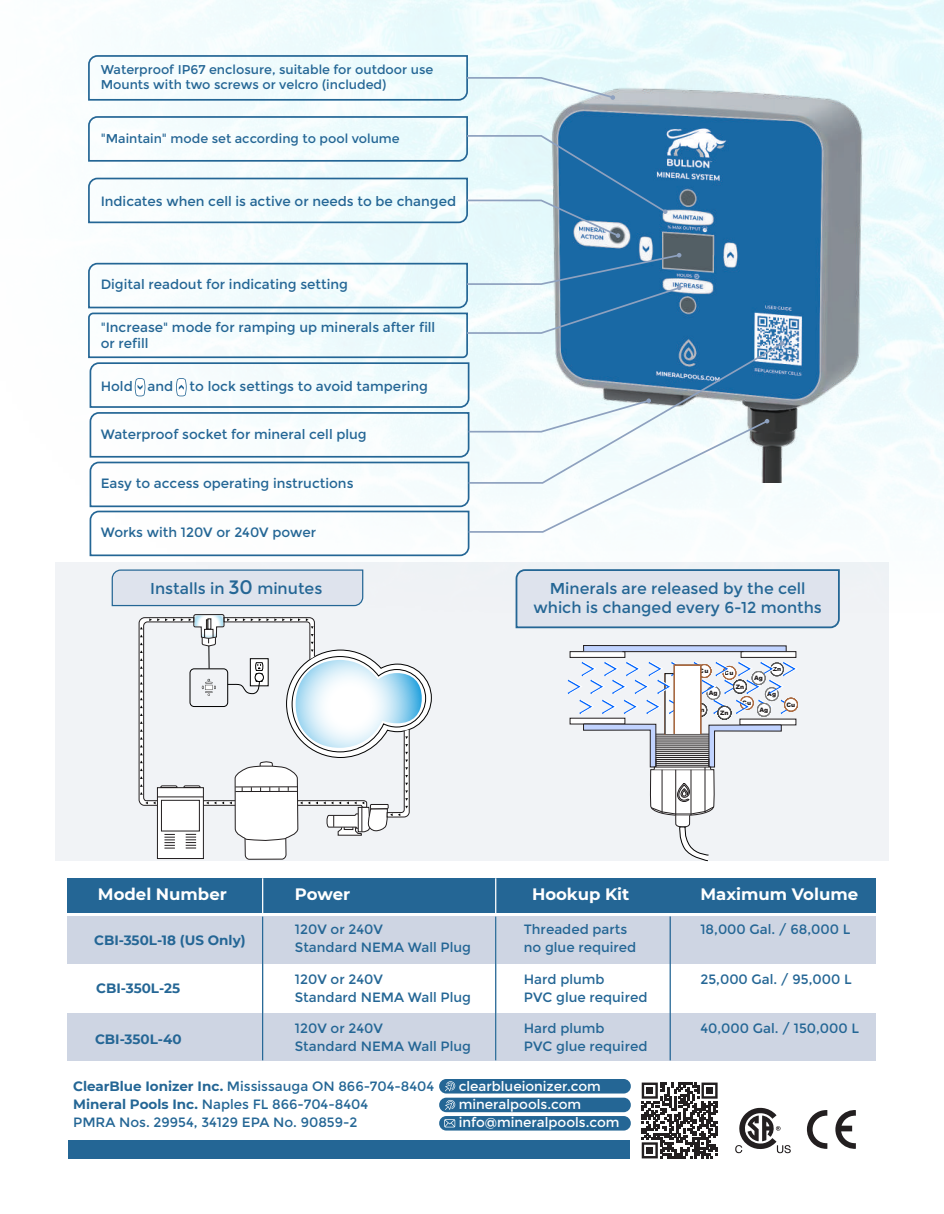
<style>
.page{position:relative;width:944px;height:1214px;background:#fff}
.page>*{position:absolute;margin:0;border:0;box-sizing:border-box;transform-origin:0 0}
.t1{font:700 16.5px "Montserrat";color:#fff}
.t2{font:15.75px/18.9px "Montserrat";color:#246695;text-align:center}
.t3{font:13.5px/18px "Montserrat";color:#246695}
.t4{font:13.5px "Montserrat";color:#fff}
.t5{font:700 13.5px "Montserrat";color:#246695}
.t6{font:12.75px/15.3px "Montserrat";color:#246695}
.t7{font:900 6px "Arial";color:#231f20}
.s1{font-size:13.5px}
.s2{font-size:19.35px}
.s3{font-weight:700}
</style>
<div class="page">
<div style="left:55px;top:562px;width:833px;height:298px;background:#f1f3f6"></div>
<img style="left:509px;top:59px;width:427px;height:424px">
<svg style="left:87px;top:54px;width:528px;height:47px"></svg>
<svg style="left:87px;top:115px;width:580px;height:123px"></svg>
<svg style="left:87px;top:253px;width:698px;height:304px"></svg>
<div style="left:570px;top:651px;width:55px;height:6px;background:#fff"></div>
<div style="left:569px;top:651px;width:56px;height:7px;border:1px solid #231f20"></div>
<svg style="left:583px;top:645px;width:203px;height:6px"></svg>
<div style="left:741px;top:651px;width:55px;height:6px;background:#fff"></div>
<div style="left:740px;top:651px;width:56px;height:7px;border:1px solid #231f20"></div>
<hr style="left:622px;top:651px;width:121px;height:1px;background:#231f20">
<svg style="left:566px;top:662px;width:232px;height:199px"></svg>
<svg style="left:138px;top:614px;width:294px;height:246px"></svg>
<div style="left:190px;top:668px;width:38px;height:39px;border:1px solid #000;border-radius:4px"></div>
<svg style="left:111px;top:569px;width:253px;height:38px;background:#d1dae6"></svg>
<svg style="left:515px;top:568px;width:325px;height:61px;background:#d1dae7"></svg>
<div style="left:68px;top:1140px;width:561px;height:18px;background:#246695"></div>
<div style="left:439px;top:1079px;width:191px;height:14px;background:#246695;border-radius:7px"></div>
<div style="left:439px;top:1097px;width:191px;height:15px;background:#246695;border-radius:7px"></div>
<div style="left:439px;top:1116px;width:191px;height:14px;background:#246695;border-radius:7px"></div>
<svg style="left:444px;top:1119px;width:11px;height:8px"></svg>
<svg style="left:445px;top:1081px;width:10px;height:10px"></svg>
<svg style="left:445px;top:1100px;width:10px;height:9px"></svg>
<svg style="left:835px;top:1110px;width:20px;height:39px"></svg>
<svg style="left:806px;top:1110px;width:21px;height:38px"></svg>
<svg style="left:735px;top:1107px;width:56px;height:46px"></svg>
<svg style="left:641px;top:1082px;width:76px;height:76px"></svg>
<div style="left:646px;top:1087px;width:7px;height:7px;background:#231f20"></div>
<div style="left:706px;top:1087px;width:7px;height:7px;background:#231f20"></div>
<div style="left:646px;top:1146px;width:7px;height:7px;background:#231f20"></div>
<div style="left:68px;top:1013px;width:808px;height:47px;background:#ced5e3"></div>
<div style="left:68px;top:916px;width:808px;height:47px;background:#ced5e3"></div>
<div style="left:68px;top:878px;width:808px;height:35px;background:#246695"></div>
<hr style="left:262px;top:878px;width:1px;height:182px;background:#fff">
<hr style="left:262px;top:916px;width:1px;height:144px;background:#246695">
<hr style="left:495px;top:878px;width:1px;height:182px;background:#fff">
<hr style="left:495px;top:916px;width:1px;height:144px;background:#246695">
<hr style="left:669px;top:916px;width:2px;height:144px;background:#246695">
<p class="t6" style="left:101px;top:62px;width:334px">Waterproof IP67 enclosure, suitable for outdoor use<br>Mounts with two screws or velcro (included)</p>
<p class="t6" style="left:101px;top:131px;width:300px"><span class="s1">"</span>Maintain<span class="s1">"</span> mode set according to pool volume</p>
<p class="t3" style="left:101px;top:192px;width:357px">Indicates when cell is active or needs to be changed</p>
<p class="t3" style="left:101px;top:276px;width:249px">Digital readout for indicating setting</p>
<p class="t3" style="left:101px;top:319px;width:336px;line-height:16.2px">"Increase" mode for ramping up minerals after fill or refill</p>
<p class="t3" style="left:101px;top:377px;width:329px">Hold and to lock settings to avoid tampering</p>
<p class="t3" style="left:101px;top:425px;width:267px">Waterproof socket for mineral cell plug</p>
<p class="t3" style="left:101px;top:474px;width:254px">Easy to access operating instructions</p>
<p class="t3" style="left:101px;top:523px;width:217px">Works with 120V or 240V power</p>
<p class="t2" style="left:150px;top:579px;width:174px">Installs in <span class="s2">30</span> minutes</p>
<p class="t2" style="left:533px;top:579px;width:290px">Minerals are released by the cell which is changed every 6-12 months</p>
<p class="t1" style="left:98px;top:882px;width:130px">Model Number</p>
<p class="t7" style="left:772px;top:665px;width:10px">Zn</p>
<p class="t7" style="left:700px;top:666px;width:10px">Cu</p>
<p class="t7" style="left:696px;top:705px;width:10px">Zn</p>
<p class="t7" style="left:725px;top:668px;width:10px">Cu</p>
<p class="t7" style="left:754px;top:673px;width:10px">Ag</p>
<p class="t7" style="left:735px;top:682px;width:10px">Zn</p>
<p class="t7" style="left:709px;top:688px;width:10px">Ag</p>
<p class="t7" style="left:767px;top:689px;width:10px">Ag</p>
<p class="t7" style="left:742px;top:698px;width:10px">Cu</p>
<p class="t7" style="left:786px;top:700px;width:10px">Cu</p>
<p class="t7" style="left:759px;top:705px;width:10px">Ag</p>
<p class="t7" style="left:720px;top:708px;width:10px">Zn</p>
<p class="t1" style="left:295px;top:882px;width:57px">Power</p>
<p class="t1" style="left:532px;top:882px;width:99px">Hookup Kit</p>
<p class="t1" style="left:700px;top:882px;width:159px">Maximum Volume</p>
<p class="t5" style="left:94px;top:931px;width:153px">CBI-350L-18 (US Only)</p>
<p class="t3" style="left:295px;top:920px;width:178px">120V or 240V<br>Standard NEMA Wall Plug</p>
<p class="t3" style="left:524px;top:920px;width:114px">Threaded parts no glue required</p>
<p class="t3" style="left:700px;top:920px;width:151px">18,000 Gal. / 68,000 L</p>
<p class="t5" style="left:96px;top:978px;width:85px">CBI-350L-25</p>
<p class="t5" style="left:95px;top:1029px;width:88px">CBI-350L-40</p>
<p class="t3" style="left:295px;top:970px;width:178px">120V or 240V<br>Standard NEMA Wall Plug</p>
<p class="t3" style="left:295px;top:1019px;width:178px">120V or 240V<br>Standard NEMA Wall Plug</p>
<p class="t3" style="left:524px;top:970px;width:125px">Hard plumb<br>PVC glue required</p>
<p class="t3" style="left:524px;top:1019px;width:125px">Hard plumb<br>PVC glue required</p>
<p class="t3" style="left:73px;top:1077px;width:363px"><span class="s3">ClearBlue Ionizer Inc.</span> Mississauga ON 866-704-8404</p>
<p class="t4" style="left:458px;top:1078px;width:144px">clearblueionizer.com</p>
<p class="t3" style="left:73px;top:1095px;width:296px"><span class="s3">Mineral Pools Inc.</span> Naples FL 866-704-8404</p>
<p class="t4" style="left:458px;top:1096px;width:124px">mineralpools.com</p>
<p class="t3" style="left:73px;top:1113px;width:286px">PMRA Nos. 29954, 34129 EPA No. 90859-2</p>
<p class="t4" style="left:458px;top:1114px;width:162px">info@mineralpools.com</p>
<p class="t3" style="left:700px;top:970px;width:153px">25,000 Gal. / 95,000 L</p>
<p class="t3" style="left:700px;top:1019px;width:160px">40,000 Gal. / 150,000 L</p>
</div>
